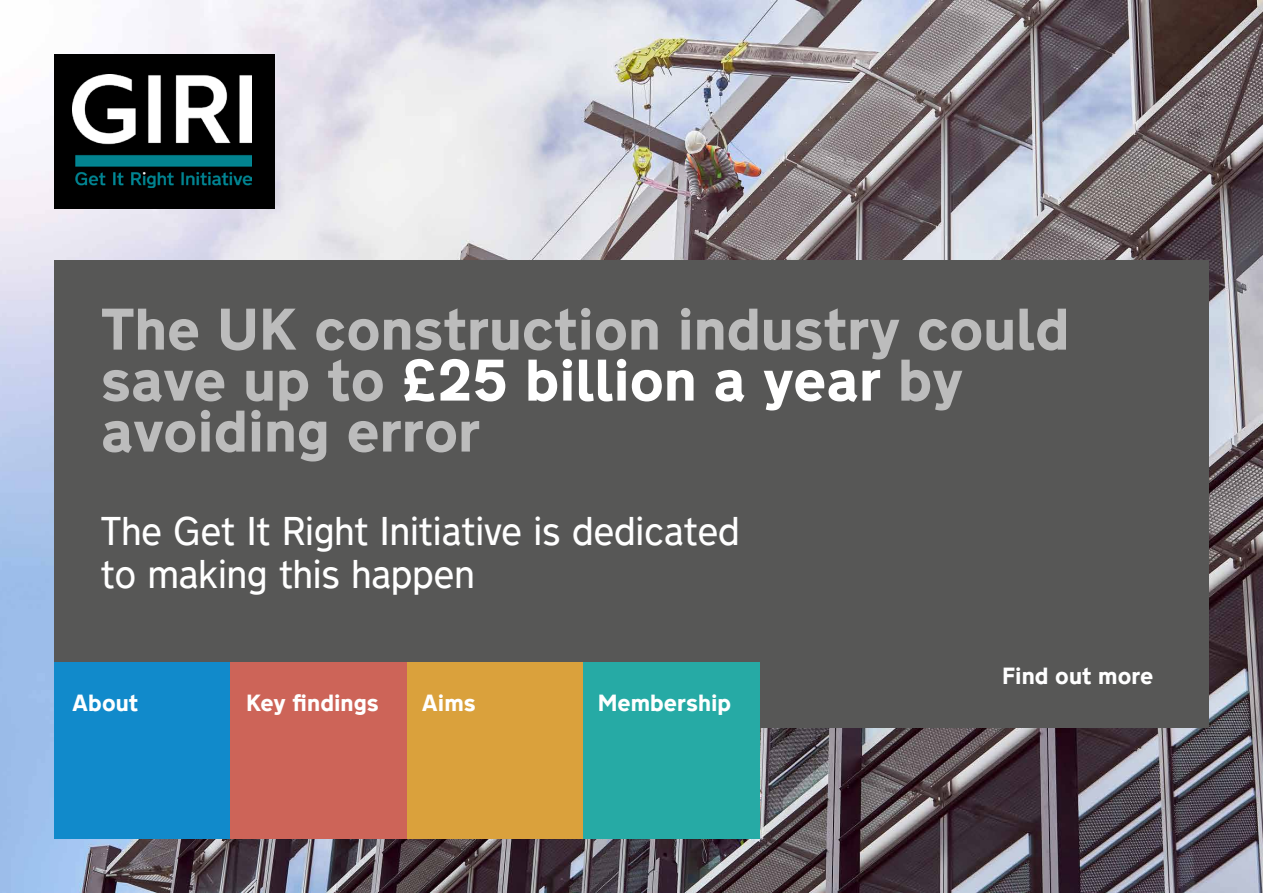
<style>
.page{position:relative;width:1263px;height:893px;background:#fff}
.page>*{position:absolute;margin:0;border:0;box-sizing:border-box;transform-origin:0 0}
.t1{font:800 52.5px/51px "Transport New";color:#bcbcbc}
.t2{font:300 36px/43.2px "Transport New";color:#fff}
.t3{font:800 21px "Transport New";color:#fff}
.s1{color:#fff}
</style>
<div class="page">
<img style="left:0;top:0;width:1263px;height:893px">
<div style="left:54px;top:260px;width:1155px;height:468px;background:#575756"></div>
<div style="left:54px;top:662px;width:176px;height:177px;background:#118acb"></div>
<div style="left:230px;top:662px;width:177px;height:177px;background:#cd6458"></div>
<div style="left:407px;top:662px;width:176px;height:177px;background:#daa13c"></div>
<div style="left:583px;top:662px;width:177px;height:177px;background:#26aaa5"></div>
<div style="left:54px;top:54px;width:220px;height:154px;background:#000"></div>
<img style="left:72px;top:75px;width:180px;height:112px">
<p class="t1" style="left:101px;top:301px;width:970px">The UK construction industry could save up to <span class="s1">£25 billion a year</span> by avoiding error</p>
<p class="t2" style="left:101px;top:508px;width:640px">The Get It Right Initiative is dedicated to making this happen</p>
<p class="t3" style="left:72px;top:686px;width:67px">About</p>
<p class="t3" style="left:246px;top:686px;width:134px">Key findings</p>
<p class="t3" style="left:422px;top:686px;width:55px">Aims</p>
<p class="t3" style="left:598px;top:686px;width:135px">Membership</p>
<p class="t3" style="left:1002px;top:659px;width:153px">Find out more</p>
</div>
